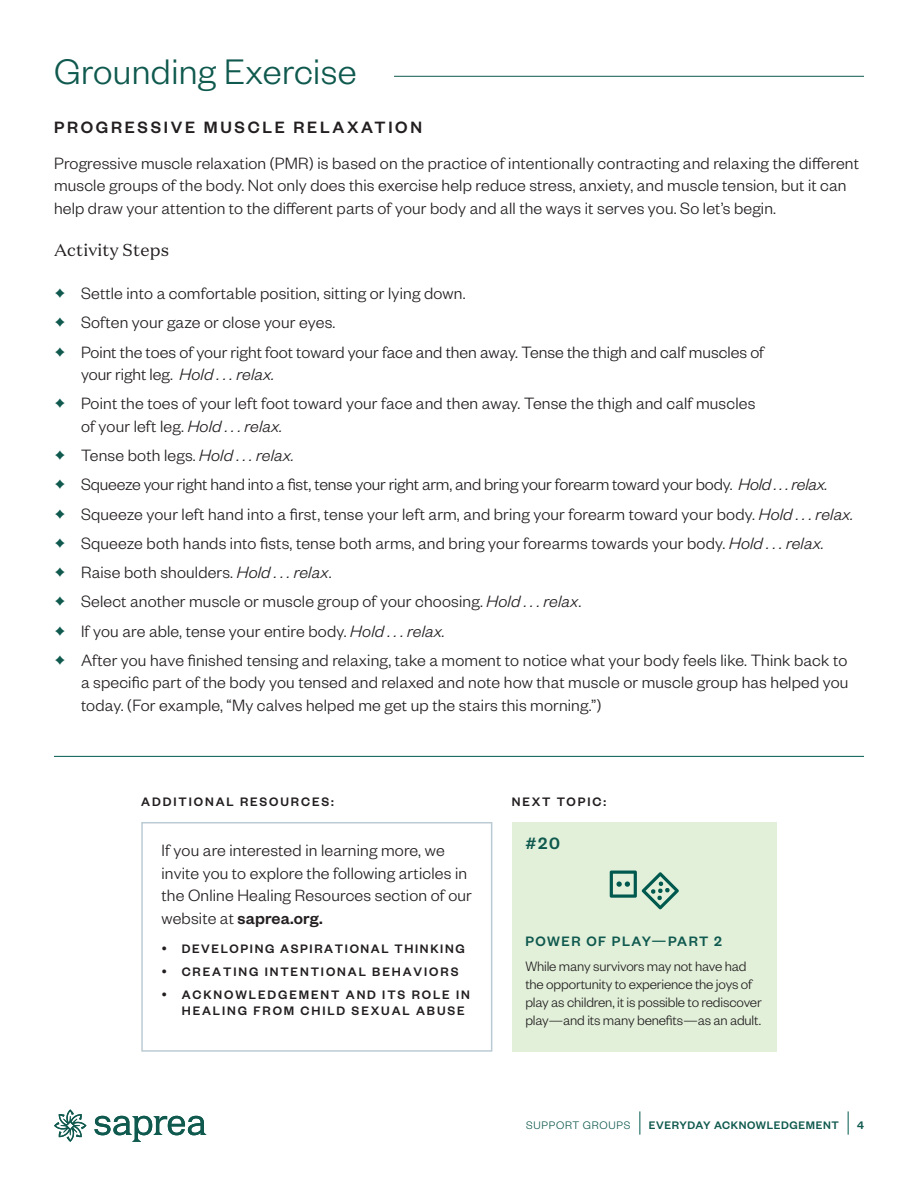
<style>
.page{position:relative;width:918px;height:1188px;background:#fff}
.page>*{position:absolute;margin:0;border:0;box-sizing:border-box;transform-origin:0 0}
.t1{font:300 39px "Founders Grotesk";letter-spacing:.01em;color:#0f594e}
.Body{font:300 18px/22.5px "Founders Grotesk";letter-spacing:.01em;color:#231f20}
.Body-2{font:300 18px "Founders Grotesk";letter-spacing:-.01em;color:#231f20}
.t2{font:500 18px "Founders Grotesk";letter-spacing:.15em;color:#231f20}
.Body-3{font:500 18px "Founders Grotesk";color:#0f594e}
.t3{font:17.25px "Domaine Text";letter-spacing:.01em;color:#231f20}
.Body-4{font:300 15px/18px "Founders Grotesk";letter-spacing:-.01em;color:#231f20}
.Body-5{font:500 15px "Founders Grotesk";letter-spacing:.1em;color:#0f594e}
.t4{font:500 13.5px/16.2px "Founders Grotesk";letter-spacing:.14em;color:#231f20}
.t5{font:500 13.5px "Founders Grotesk";letter-spacing:.12em;color:#231f20}
.t6{font:500 12px "Founders Grotesk";letter-spacing:.05em;color:#0f594e}
.t7{font:300 12px "Founders Grotesk";letter-spacing:.06em;color:#0f594e}
.s1{color:#0f594e}
.s2{font-style:italic}
.s3{font-weight:500}
.s4{font-weight:300;font-size:18px}
</style>
<div class="page">
<svg style="left:640px;top:1111px;width:1px;height:24px"></svg>
<svg style="left:848px;top:1111px;width:1px;height:24px"></svg>
<svg style="left:94px;top:1116px;width:112px;height:26px"></svg>
<svg style="left:54px;top:1109px;width:33px;height:33px"></svg>
<hr style="left:54px;top:756px;width:810px;height:1px;background:#00594f">
<hr style="left:394px;top:76px;width:470px;height:1px;background:#0f594e">
<div style="left:141px;top:822px;width:351px;height:230px;border:2px solid #bbcbd4"></div>
<div style="left:512px;top:822px;width:265px;height:230px;background:#e2f0da"></div>
<svg style="left:610px;top:871px;width:69px;height:39px"></svg>
<h1 class="t1" style="left:54px;top:48px;width:304px">Grounding Exercise</h1>
<h2 class="t2" style="left:54px;top:116px;width:370px">PROGRESSIVE MUSCLE RELAXATION</h2>
<p class="Body" style="left:54px;top:151px;width:806px">Progressive muscle relaxation (PMR) is based on the practice of intentionally contracting and relaxing the different muscle groups of the body. Not only does this exercise help reduce stress, anxiety, and muscle tension, but it can help draw your attention to the different parts of your body and all the ways it serves you. So let’s begin.</p>
<h4 class="t3" style="left:54px;top:239px;width:117px">Activity Steps</h4>
<p class="Body" style="left:54px;top:281px;width:413px"><span class="s1">•</span> Settle into a comfortable position, sitting or lying down.</p>
<p class="Body" style="left:54px;top:310px;width:283px"><span class="s1">•</span> Soften your gaze or close your eyes.</p>
<p class="Body" style="left:81px;top:340px;width:685px;text-indent:-27px"><span class="s1">•</span> Point the toes of your right foot toward your face and then away. Tense the thigh and calf muscles of your right leg. <span class="s2">Hold . . . relax.</span></p>
<p class="Body" style="left:81px;top:391px;width:676px;text-indent:-27px"><span class="s1">•</span> Point the toes of your left foot toward your face and then away. Tense the thigh and calf muscles of your left leg. <span class="s2">Hold . . . relax.</span></p>
<p class="Body" style="left:54px;top:443px;width:242px"><span class="s1">•</span> Tense both legs. <span class="s2">Hold . . . relax.</span></p>
<p class="Body-2" style="left:54px;top:474px;width:775px"><span class="s1">•</span> Squeeze your right hand into a fist, tense your right arm, and bring your forearm toward your body. <span class="s2">Hold . . . relax.</span></p>
<p class="Body" style="left:54px;top:502px;width:801px"><span class="s1">•</span> Squeeze your left hand into a first, tense your left arm, and bring your forearm toward your body. <span class="s2">Hold . . . relax.</span></p>
<p class="Body" style="left:54px;top:531px;width:771px"><span class="s1">•</span> Squeeze both hands into fists, tense both arms, and bring your forearms towards your body. <span class="s2">Hold . . . relax.</span></p>
<p class="Body" style="left:54px;top:560px;width:279px"><span class="s1">•</span> Raise both shoulders. <span class="s2">Hold . . . relax</span>.</p>
<p class="Body" style="left:54px;top:589px;width:529px"><span class="s1">•</span> Select another muscle or muscle group of your choosing. <span class="s2">Hold . . . relax</span>.</p>
<p class="Body" style="left:54px;top:619px;width:393px"><span class="s1">•</span> If you are able, tense your entire body. <span class="s2">Hold . . . relax.</span></p>
<p class="Body" style="left:81px;top:648px;width:769px;text-align:justify;text-indent:-27px"><span class="s1">•</span> After you have finished tensing and relaxing, take a moment to notice what your body feels like. Think back to a specific part of the body you tensed and relaxed and note how that muscle or muscle group has helped you today. (For example, “My calves helped me get up the stairs this morning.”)</p>
<h4 class="t4" style="left:141px;top:793px;width:194px">ADDITIONAL RESOURCES:</h4>
<h4 class="t4" style="left:512px;top:793px;width:96px">NEXT TOPIC:</h4>
<p class="Body" style="left:161px;top:838px;width:312px">If you are interested in learning more, we invite you to explore the following articles in the Online Healing Resources section of our website at <span class="s3">saprea.org.</span></p>
<p class="t5" style="left:161px;top:941px;width:305px"><span class="s4">•</span> DEVELOPING ASPIRATIONAL THINKING</p>
<p class="t4" style="left:161px;top:963px;width:299px"><span class="s4">•</span> CREATING INTENTIONAL BEHAVIORS</p>
<p class="t4" style="left:182px;top:986px;width:290px;text-indent:-20px"><span class="s4">•</span> ACKNOWLEDGEMENT AND ITS ROLE IN<br>HEALING FROM CHILD SEXUAL ABUSE</p>
<p class="Body-3" style="left:525px;top:832px;width:36px">#20</p>
<p class="Body-5" style="left:525px;top:932px;width:198px">POWER OF PLAY—PART 2</p>
<p class="Body-4" style="left:525px;top:956px;width:238px">While many survivors may not have had the opportunity to experience the joys of play as children, it is possible to rediscover play—and its many benefits—as an adult.</p>
<p class="t7" style="left:526px;top:1118px;width:106px">SUPPORT GROUPS</p>
<p class="t6" style="left:649px;top:1117px;width:191px">EVERYDAY ACKNOWLEDGEMENT</p>
<p class="t6" style="left:857px;top:1117px;width:8px">4</p>
</div>
